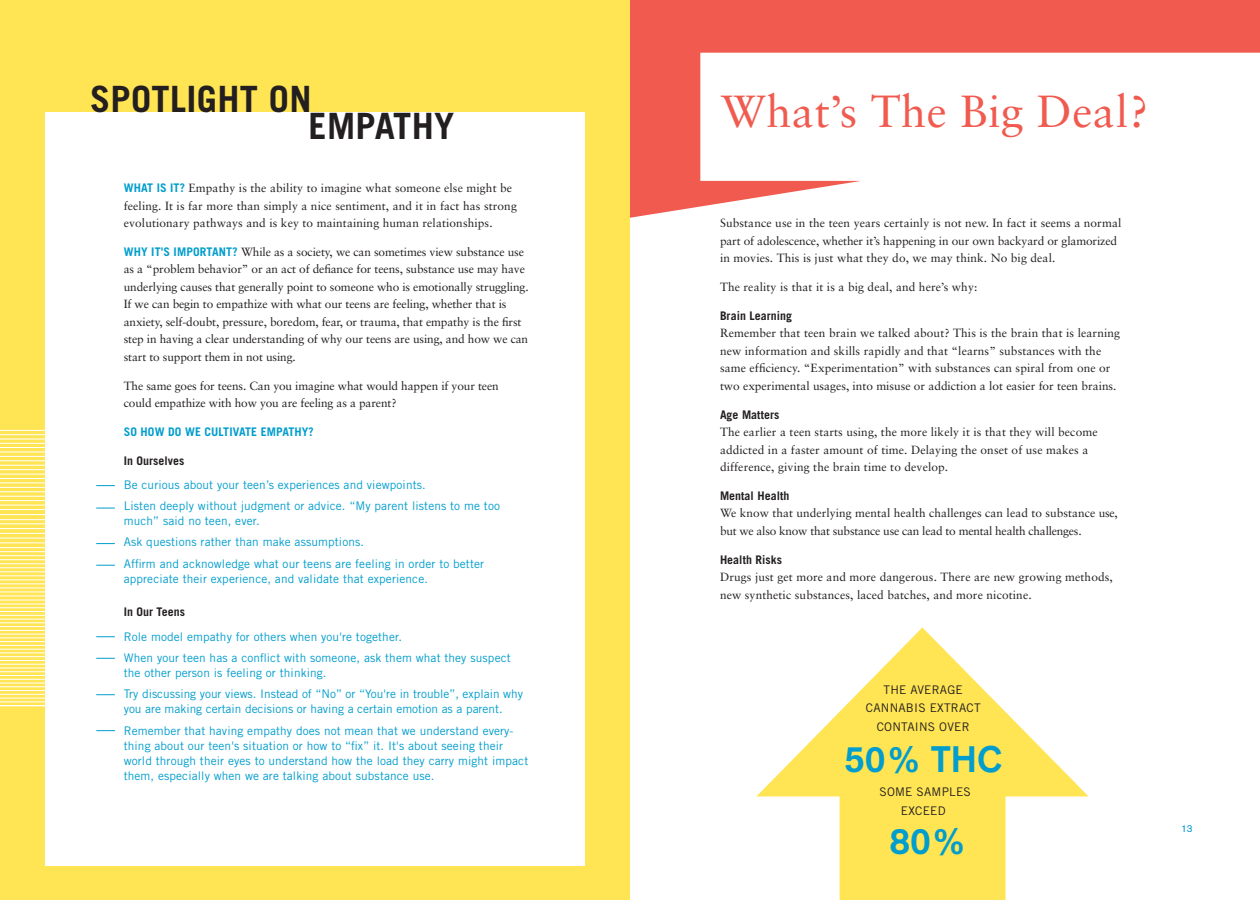
<style>
.page{position:relative;width:1260px;height:900px;background:#fff}
.page>*{position:absolute;margin:0;border:0;box-sizing:border-box;transform-origin:0 0}
.t1{font:45px "Sabon";letter-spacing:.01em;color:#f05a4f}
.t2{font:700 36.25px "Trade Gothic";letter-spacing:.01em;color:#231f20}
.t3{font:700 36.25px "Akzidenz Grotesk";letter-spacing:.01em;color:#009dcd}
.Body_Copy{font:11.88px/17.5px "Sabon";letter-spacing:.01em;color:#231f20}
.Gray_Box_Text{font:11.88px/15px "Trade Gothic";letter-spacing:.01em;color:#009dcd}
.Body_Copy-2{font:11.88px/17.5px "Sabon";letter-spacing:-.01em;color:#231f20}
.Body_Copy-3{font:11.88px/17.5px "Sabon";letter-spacing:-.02em;color:#231f20}
.t4{font:11.88px "Trade Gothic";letter-spacing:.02em;color:#231f20}
.Body_Copy-4{font:11.88px "Trade Gothic";letter-spacing:.01em;color:#009dcd}
.Body_Copy-5{font:700 11.88px "Trade Gothic";letter-spacing:.01em;color:#009dcd}
.Body_Copy-6{font:700 11.88px "Trade Gothic";letter-spacing:.005em;color:#231f20}
.Gray_Box_Text-2{font:700 11.88px "Trade Gothic";letter-spacing:.005em;color:#231f20}
.t5{font:10px "Akzidenz Grotesk";color:#009dcd}
.s1{font-family:"Trade Gothic";font-weight:700;color:#009dcd}
.s2{font-family:"Trade Gothic";font-weight:700}
</style>
<div class="page">
<svg style="left:630px;top:0;width:630px;height:218px"></svg>
<svg style="left:756px;top:627px;width:333px;height:273px"></svg>
<div style="left:0;top:0;width:630px;height:900px;background:#ffe454"></div>
<div style="left:45px;top:112px;width:540px;height:754px;background:#fff"></div>
<svg style="left:96px;top:485px;width:19px;height:1px"></svg>
<svg style="left:96px;top:508px;width:19px;height:1px"></svg>
<svg style="left:96px;top:543px;width:19px;height:1px"></svg>
<svg style="left:96px;top:565px;width:19px;height:1px"></svg>
<svg style="left:96px;top:636px;width:19px;height:1px"></svg>
<svg style="left:96px;top:658px;width:19px;height:1px"></svg>
<svg style="left:96px;top:694px;width:19px;height:1px"></svg>
<svg style="left:96px;top:730px;width:19px;height:1px"></svg>
<hr style="left:0;top:439px;width:45px;height:1px;background:#fff">
<hr style="left:0;top:434px;width:45px;height:1px;background:#fff">
<hr style="left:0;top:430px;width:45px;height:1px;background:#fff">
<hr style="left:0;top:447px;width:45px;height:1px;background:#fff">
<hr style="left:0;top:443px;width:45px;height:1px;background:#fff">
<hr style="left:0;top:451px;width:45px;height:1px;background:#fff">
<hr style="left:0;top:456px;width:45px;height:1px;background:#fff">
<hr style="left:0;top:460px;width:45px;height:1px;background:#fff">
<hr style="left:0;top:465px;width:45px;height:1px;background:#fff">
<hr style="left:0;top:469px;width:45px;height:1px;background:#fff">
<hr style="left:0;top:474px;width:45px;height:1px;background:#fff">
<hr style="left:0;top:478px;width:45px;height:1px;background:#fff">
<hr style="left:0;top:482px;width:45px;height:1px;background:#fff">
<hr style="left:0;top:487px;width:45px;height:1px;background:#fff">
<hr style="left:0;top:491px;width:45px;height:1px;background:#fff">
<hr style="left:0;top:496px;width:45px;height:1px;background:#fff">
<hr style="left:0;top:500px;width:45px;height:1px;background:#fff">
<hr style="left:0;top:505px;width:45px;height:1px;background:#fff">
<hr style="left:0;top:509px;width:45px;height:1px;background:#fff">
<hr style="left:0;top:514px;width:45px;height:1px;background:#fff">
<hr style="left:0;top:519px;width:45px;height:1px;background:#fff">
<hr style="left:0;top:523px;width:45px;height:1px;background:#fff">
<hr style="left:0;top:528px;width:45px;height:1px;background:#fff">
<hr style="left:0;top:533px;width:45px;height:1px;background:#fff">
<hr style="left:0;top:538px;width:45px;height:1px;background:#fff">
<hr style="left:0;top:542px;width:45px;height:1px;background:#fff">
<hr style="left:0;top:547px;width:45px;height:1px;background:#fff">
<hr style="left:0;top:551px;width:45px;height:1px;background:#fff">
<hr style="left:0;top:555px;width:45px;height:1px;background:#fff">
<hr style="left:0;top:559px;width:45px;height:1px;background:#fff">
<hr style="left:0;top:563px;width:45px;height:1px;background:#fff">
<hr style="left:0;top:567px;width:45px;height:1px;background:#fff">
<hr style="left:0;top:571px;width:45px;height:1px;background:#fff">
<hr style="left:0;top:575px;width:45px;height:1px;background:#fff">
<hr style="left:0;top:579px;width:45px;height:1px;background:#fff">
<hr style="left:0;top:583px;width:45px;height:1px;background:#fff">
<hr style="left:0;top:587px;width:45px;height:1px;background:#fff">
<hr style="left:0;top:591px;width:45px;height:1px;background:#fff">
<hr style="left:0;top:596px;width:45px;height:1px;background:#fff">
<hr style="left:0;top:600px;width:45px;height:1px;background:#fff">
<hr style="left:0;top:604px;width:45px;height:1px;background:#fff">
<hr style="left:0;top:607px;width:45px;height:1px;background:#fff">
<hr style="left:0;top:611px;width:45px;height:1px;background:#fff">
<hr style="left:0;top:615px;width:45px;height:1px;background:#fff">
<hr style="left:0;top:619px;width:45px;height:1px;background:#fff">
<hr style="left:0;top:622px;width:45px;height:1px;background:#fff">
<hr style="left:0;top:626px;width:45px;height:1px;background:#fff">
<hr style="left:0;top:630px;width:45px;height:1px;background:#fff">
<hr style="left:0;top:634px;width:45px;height:1px;background:#fff">
<hr style="left:0;top:637px;width:45px;height:1px;background:#fff">
<hr style="left:0;top:641px;width:45px;height:1px;background:#fff">
<hr style="left:0;top:645px;width:45px;height:1px;background:#fff">
<hr style="left:0;top:649px;width:45px;height:1px;background:#fff">
<hr style="left:0;top:652px;width:45px;height:1px;background:#fff">
<hr style="left:0;top:656px;width:45px;height:1px;background:#fff">
<hr style="left:0;top:660px;width:45px;height:1px;background:#fff">
<hr style="left:0;top:664px;width:45px;height:1px;background:#fff">
<hr style="left:0;top:668px;width:45px;height:1px;background:#fff">
<hr style="left:0;top:671px;width:45px;height:1px;background:#fff">
<hr style="left:0;top:675px;width:45px;height:1px;background:#fff">
<hr style="left:0;top:679px;width:45px;height:1px;background:#fff">
<hr style="left:0;top:683px;width:45px;height:1px;background:#fff">
<hr style="left:0;top:686px;width:45px;height:1px;background:#fff">
<hr style="left:0;top:690px;width:45px;height:1px;background:#fff">
<hr style="left:0;top:694px;width:45px;height:1px;background:#fff">
<hr style="left:0;top:698px;width:45px;height:1px;background:#fff">
<hr style="left:0;top:701px;width:45px;height:1px;background:#fff">
<hr style="left:0;top:705px;width:45px;height:1px;background:#fff">
<p class="t2" style="left:90px;top:77px;width:223px">SPOTLIGHT ON</p>
<p class="t2" style="left:309px;top:103px;width:147px">EMPATHY</p>
<p class="Body_Copy" style="left:124px;top:179px;width:395px"><span class="s1">WHAT IS IT?</span> Empathy is the ability to imagine what someone else might be feeling. It is far more than simply a nice sentiment, and it in fact has strong evolutionary pathways and is key to maintaining human relationships.</p>
<p class="Body_Copy-2" style="left:124px;top:243px;width:407px"><span class="s1">WHY IT'S IMPORTANT?</span> While as a society, we can sometimes view substance use as a “problem behavior” or an act of defiance for teens, substance use may have underlying causes that generally point to someone who is emotionally struggling.<br>If we can begin to empathize with what our teens are feeling, whether that is anxiety, self-doubt, pressure, boredom, fear, or trauma, that empathy is the first step in having a clear understanding of why our teens are using, and how we can start to support them in not using.</p>
<p class="Body_Copy-2" style="left:124px;top:377px;width:377px">The same goes for teens. Can you imagine what would happen if your teen could empathize with how you are feeling as a parent?</p>
<p class="Body_Copy-5" style="left:124px;top:424px;width:192px">SO HOW DO WE CULTIVATE EMPATHY?</p>
<p class="Body_Copy-6" style="left:124px;top:453px;width:62px">In Ourselves</p>
<p class="Body_Copy-4" style="left:124px;top:477px;width:304px">Be curious about your teen’s experiences and viewpoints.</p>
<p class="Gray_Box_Text" style="left:124px;top:498px;width:378px">Listen deeply without judgment or advice. “My parent listens to me too much” said no teen, ever.</p>
<p class="Gray_Box_Text" style="left:124px;top:535px;width:242px">Ask questions rather than make assumptions.</p>
<p class="Gray_Box_Text" style="left:124px;top:556px;width:362px">Affirm and acknowledge what our teens are feeling in order to better appreciate their experience, and validate that experience.</p>
<p class="Gray_Box_Text-2" style="left:124px;top:605px;width:63px">In Our Teens</p>
<p class="Gray_Box_Text" style="left:124px;top:629px;width:280px">Role model empathy for others when you're together.</p>
<p class="Gray_Box_Text" style="left:124px;top:650px;width:389px">When your teen has a conflict with someone, ask them what they suspect the other person is feeling or thinking.</p>
<p class="Gray_Box_Text" style="left:124px;top:686px;width:401px">Try discussing your views. Instead of “No” or “You're in trouble”, explain why you are making certain decisions or having a certain emotion as a parent.</p>
<p class="Gray_Box_Text" style="left:124px;top:723px;width:406px">Remember that having empathy does not mean that we understand every&shy;thing about our teen's situation or how to “fix” it. It's about seeing their world through their eyes to understand how the load they carry might impact them, especially when we are talking about substance use.</p>
<p class="t1" style="left:721px;top:85px;width:429px">What’s The Big Deal?</p>
<p class="Body_Copy" style="left:720px;top:214px;width:403px">Substance use in the teen years certainly is not new. In fact it seems a normal part of adolescence, whether it’s happening in our own backyard or glamorized in movies. This is just what they do, we may think. No big deal.</p>
<p class="Body_Copy" style="left:720px;top:278px;width:259px">The reality is that it is a big deal, and here’s why:</p>
<p class="Body_Copy" style="left:720px;top:307px;width:402px"><span class="s2">Brain Learning<br></span>Remember that teen brain we talked about? This is the brain that is learning new information and skills rapidly and that “learns” substances with the same efficiency. “Experimentation” with substances can spiral from one or two experimental usages, into misuse or addiction a lot easier for teen brains.</p>
<p class="Body_Copy" style="left:720px;top:406px;width:379px"><span class="s2">Age Matters<br></span>The earlier a teen starts using, the more likely it is that they will become addicted in a faster amount of time. Delaying the onset of use makes a difference, giving the brain time to develop.</p>
<p class="Body_Copy-3" style="left:720px;top:487px;width:399px"><span class="s2">Mental Health<br></span>We know that underlying mental health challenges can lead to substance use, but we also know that substance use can lead to mental health challenges.</p>
<p class="Body_Copy" style="left:720px;top:551px;width:394px"><span class="s2">Health Risks<br></span>Drugs just get more and more dangerous. There are new growing methods, new synthetic substances, laced batches, and more nicotine.</p>
<p class="t4" style="left:884px;top:682px;width:81px">THE AVERAGE</p>
<p class="t4" style="left:866px;top:701px;width:116px">CANNABIS EXTRACT</p>
<p class="t4" style="left:877px;top:720px;width:94px">CONTAINS OVER</p>
<p class="t3" style="left:845px;top:738px;width:159px">50% THC</p>
<p class="t4" style="left:880px;top:785px;width:93px">SOME SAMPLES</p>
<p class="t4" style="left:901px;top:803px;width:46px">EXCEED</p>
<p class="t3" style="left:890px;top:819px;width:79px">80%</p>
<p class="t5" style="left:1181px;top:823px;width:13px">13</p>
</div>
